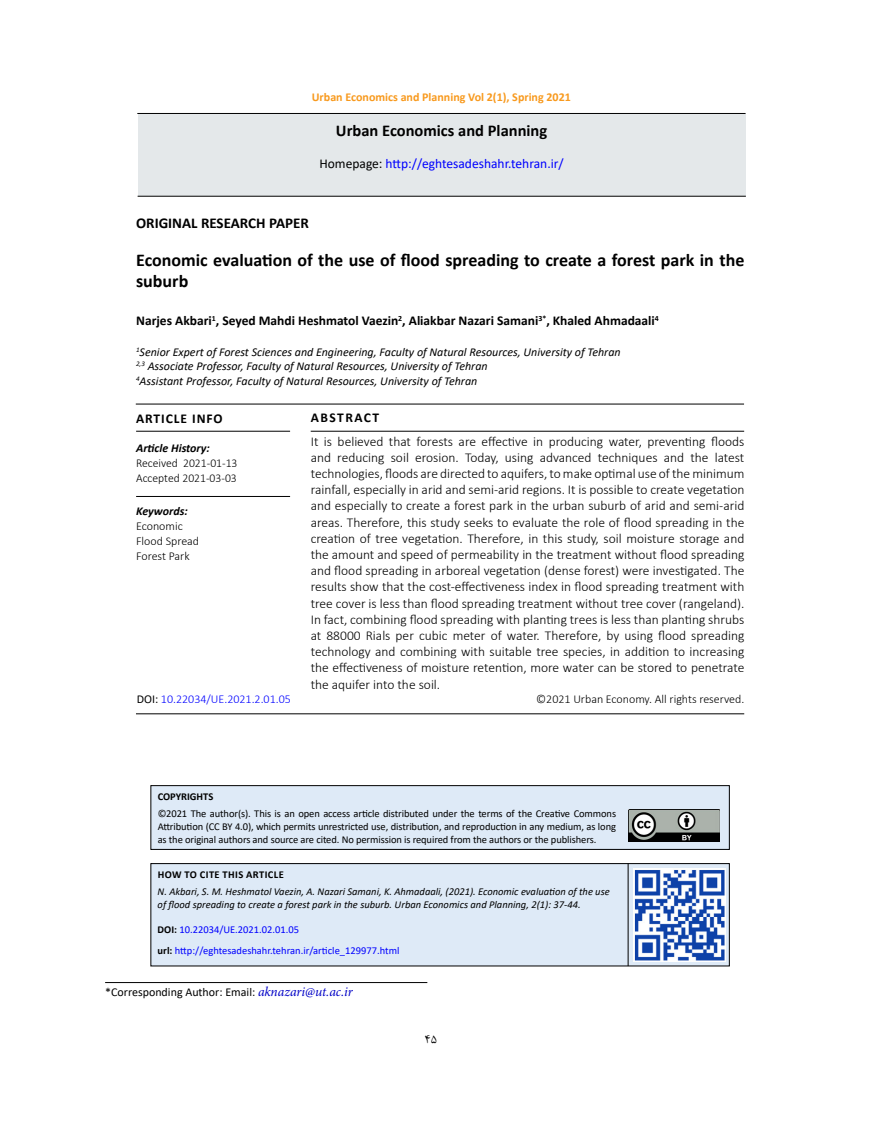
<style>
.page{position:relative;width:872px;height:1127px;background:#fff}
.page>*{position:absolute;margin:0;border:0;box-sizing:border-box;transform-origin:0 0}
.t1{font:700 18px/21.6px "Calibri";color:#000}
.t2{font:700 16.5px "Calibri";color:#000}
.t3{font:700 15px "Calibri";color:#000}
.t4{font:300 13.5px/16.2px "Calibri";color:#000;text-align:justify}
.t5{font:700 13.5px "Calibri";color:#000}
.t6{font:13.5px "Calibri";color:#00f}
.t7{font:700 13.5px "Calibri";letter-spacing:.07em;color:#000}
.t8{font:700 13.5px "Calibri";letter-spacing:.11em;color:#000}
.t9{font:13.5px "B Nazanin";color:#000}
.t10{font:italic 12px/14.4px "Calibri";color:#000}
.t11{font:300 12px/15px "Calibri";color:#000}
.t12{font:12px "Calibri";color:#000}
.t13{font:700 12px "Calibri";color:#f8991d}
.t14{font:300 12px "Calibri";color:#00f}
.t15{font:italic 700 12px "Calibri";color:#000}
.t16{font:10.5px/12.6px "Calibri";letter-spacing:-.01em;color:#000;text-align:justify}
.t17{font:italic 10.5px/12.6px "Calibri";color:#000}
.t18{font:10.5px/21.6px "Calibri";color:#00f}
.t19{font:700 10.5px "Calibri";letter-spacing:.035em;color:#000}
.t20{font:700 10.5px "Calibri";color:#000}
.s1{color:#000}
.s2{font-weight:400;color:#000}
.s3{font-weight:700;color:#000}
.s4{font-family:"Minion Pro";font-style:italic;font-size:13.5px;color:#0000c6}
</style>
<div class="page">
<hr style="left:137px;top:113px;width:608px;height:1px;background:#000">
<div style="left:138px;top:115px;width:607px;height:81px;background:#e4e8ea"></div>
<hr style="left:138px;top:196px;width:608px;height:1px;background:#000">
<hr style="left:136px;top:431px;width:154px;height:1px;background:#000">
<hr style="left:311px;top:431px;width:433px;height:1px;background:#000">
<hr style="left:136px;top:496px;width:154px;height:1px;background:#000">
<hr style="left:136px;top:404px;width:608px;height:1px;background:#000">
<hr style="left:136px;top:713px;width:608px;height:1px;background:#000">
<hr style="left:105px;top:982px;width:322px;height:1px;background:#000">
<div style="left:151px;top:863px;width:578px;height:103px;background:#deeaf7"></div>
<div style="left:150px;top:863px;width:579px;height:103px;border:1px solid #000"></div>
<hr style="left:627px;top:863px;width:1px;height:103px;background:#000">
<div style="left:151px;top:785px;width:578px;height:64px;background:#deeaf7"></div>
<div style="left:150px;top:785px;width:579px;height:65px;border:1px solid #000"></div>
<img style="left:628px;top:810px;width:91px;height:32px">
<img style="left:633px;top:868px;width:92px;height:93px">
<p class="t13" style="left:312px;top:88px;width:260px">Urban Economics and Planning Vol 2(1), Spring 2021</p>
<p class="t2" style="left:336px;top:118px;width:213px">Urban Economics and Planning</p>
<p class="t6" style="left:319px;top:154px;width:246px"><span class="s1">Homepage:</span> http://eghtesadeshahr.tehran.ir/</p>
<p class="t3" style="left:136px;top:212px;width:174px">ORIGINAL RESEARCH PAPER</p>
<h1 class="t1" style="left:136px;top:249px;width:610px">Economic evaluation of the use of flood spreading to create a forest park in the suburb</h1>
<p class="t5" style="left:136px;top:311px;width:524px">Narjes Akbari<sup>1</sup>, Seyed Mahdi Heshmatol Vaezin<sup>2</sup>, Aliakbar Nazari Samani<sup>3*</sup>, Khaled Ahmadaali<sup>4</sup></p>
<p class="t10" style="left:136px;top:344px;width:486px"><sup>1</sup>Senior Expert of Forest Sciences and Engineering, Faculty of Natural Resources, University of Tehran<br><sup>2,3</sup> Associate Professor, Faculty of Natural Resources, University of Tehran<br><sup>4</sup>Assistant Professor, Faculty of Natural Resources, University of Tehran</p>
<p class="t7" style="left:136px;top:409px;width:88px">ARTICLE INFO</p>
<p class="t15" style="left:136px;top:440px;width:75px">Article History:</p>
<p class="t11" style="left:136px;top:456px;width:103px">Received 2021-01-13<br>Accepted 2021-03-03</p>
<p class="t15" style="left:136px;top:502px;width:53px">Keywords:</p>
<p class="t11" style="left:136px;top:518px;width:65px">Economic<br>Flood Spread<br>Forest Park</p>
<p class="t14" style="left:137px;top:691px;width:156px"><span class="s2">DOI:</span> 10.22034/UE.2021.2.01.05</p>
<p class="t8" style="left:311px;top:408px;width:70px">ABSTRACT</p>
<p class="t4" style="left:311px;top:433px;width:435px">It is believed that forests are effective in producing water, preventing floods and reducing soil erosion. Today, using advanced techniques and the latest technologies, floods are directed to aquifers, to make optimal use of the minimum rainfall, especially in arid and semi-arid regions. It is possible to create vegetation and especially to create a forest park in the urban suburb of arid and semi-arid areas. Therefore, this study seeks to evaluate the role of flood spreading in the creation of tree vegetation. Therefore, in this study, soil moisture storage and the amount and speed of permeability in the treatment without flood spreading and flood spreading in arboreal vegetation (dense forest) were investigated. The results show that the cost-effectiveness index in flood spreading treatment with tree cover is less than flood spreading treatment without tree cover (rangeland).<br>In fact, combining flood spreading with planting trees is less than planting shrubs at 88000 Rials per cubic meter of water. Therefore, by using flood spreading technology and combining with suitable tree species, in addition to increasing the effectiveness of moisture retention, more water can be stored to penetrate the aquifer into the soil.</p>
<p class="t11" style="left:536px;top:691px;width:210px">©2021 Urban Economy. All rights reserved.</p>
<p class="t20" style="left:158px;top:789px;width:57px">COPYRIGHTS</p>
<p class="t16" style="left:158px;top:807px;width:460px">©2021 The author(s). This is an open access article distributed under the terms of the Creative Commons Attribution (CC BY 4.0), which permits unrestricted use, distribution, and reproduction in any medium, as long as the original authors and source are cited. No permission is required from the authors or the publishers.</p>
<p class="t19" style="left:158px;top:867px;width:127px">HOW TO CITE THIS ARTICLE</p>
<p class="t17" style="left:158px;top:885px;width:453px">N. Akbari, S. M. Heshmatol Vaezin, A. Nazari Samani, K. Ahmadaali, (2021). Economic evaluation of the use of flood spreading to create a forest park in the suburb. Urban Economics and Planning, 2(1): 37-44.</p>
<p class="t18" style="left:158px;top:918px;width:243px"><span class="s3">DOI:</span> 10.22034/UE.2021.02.01.05<br><span class="s3">url:</span> http://eghtesadeshahr.tehran.ir/article_129977.html</p>
<p class="t12" style="left:105px;top:984px;width:249px">*Corresponding Author: Email: <span class="s4">aknazari@ut.ac.ir</span></p>
<p class="t9" style="left:424px;top:1030px;width:14px">45</p>
</div>
